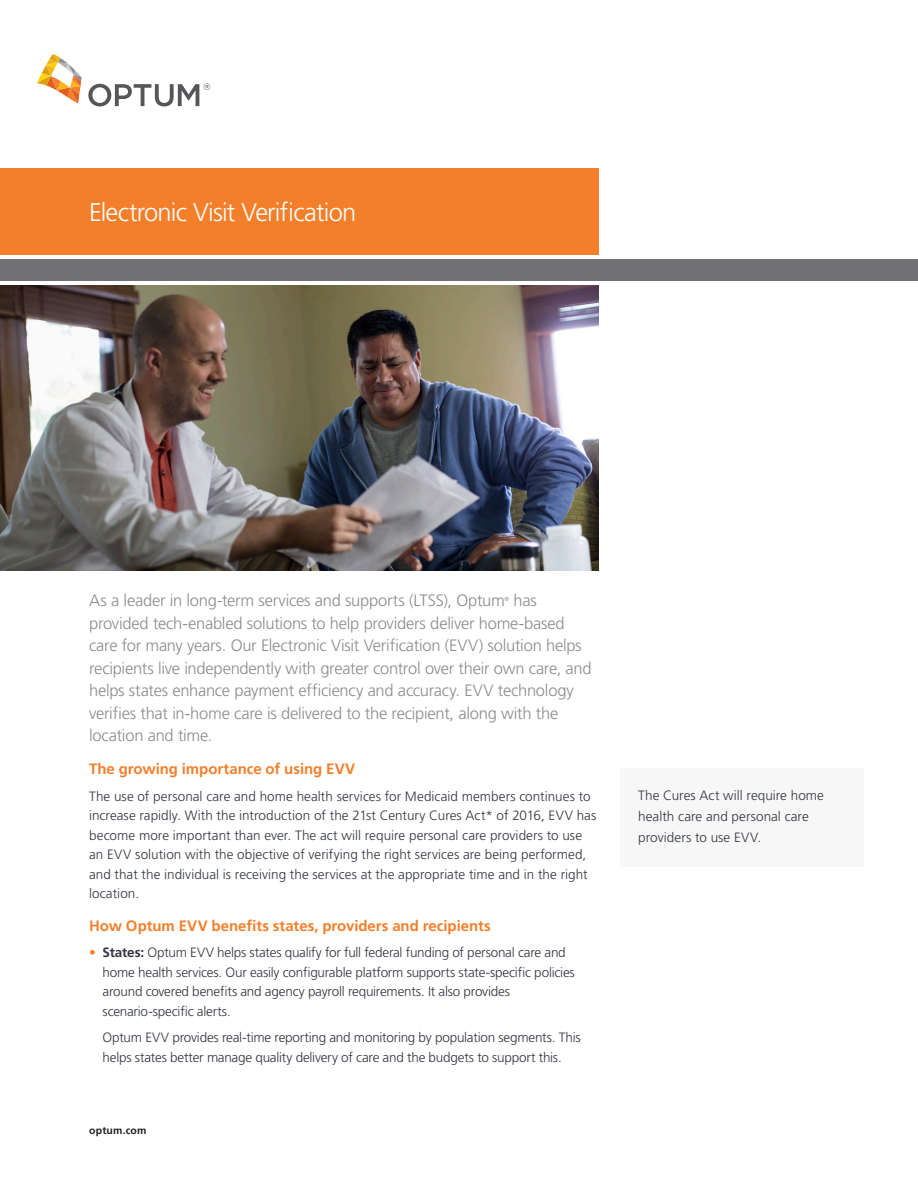
<style>
.page{position:relative;width:918px;height:1188px;background:#fff}
.page>*{position:absolute;margin:0;border:0;box-sizing:border-box;transform-origin:0 0}
.Title{font:300 25.5px "Frutiger LT Pro";letter-spacing:-.03em;color:#fff}
.Sign-off_footer{font:300 16.5px/22.5px "Frutiger LT Pro";letter-spacing:-.015em;color:#8c8c8f}
.Sign-off_footer-2{font:700 15px "Frutiger LT Pro";letter-spacing:-.005em;color:#f47f2a}
.Sign-off_footer-3{font:300 13.5px/19.5px "Frutiger LT Pro";letter-spacing:-.005em;color:#323640}
.Sign-off_footer-4{font:700 10.5px "Frutiger LT Pro";letter-spacing:.02em;color:#231f20}
.Sign-off_footer-5{font:300 5.7px "Frutiger LT Pro";color:#8c8c8f}
.s1{color:#f47f2a}
.s2{font-weight:700}
</style>
<div class="page">
<div style="left:620px;top:768px;width:244px;height:99px;background:#f7f7f8"></div>
<div style="left:0;top:168px;width:598px;height:87px;background:#f47f2a"></div>
<div style="left:0;top:260px;width:918px;height:21px;background:#717074"></div>
<svg style="left:37px;top:54px;width:45px;height:50px"></svg>
<svg style="left:88px;top:83px;width:122px;height:23px"></svg>
<img style="left:0;top:286px;width:598px;height:284px">
<p class="Title" style="left:89px;top:198px;width:269px">Electronic Visit Verification</p>
<p class="Sign-off_footer" style="left:89px;top:590px;width:417px">As a leader in long-term services and supports (LTSS), Optum</p>
<p class="Sign-off_footer-5" style="left:505px;top:595px;width:6px">®</p>
<p class="Sign-off_footer" style="left:89px;top:590px;width:504px;text-indent:425px">has provided tech-enabled solutions to help providers deliver home-based care for many years. Our Electronic Visit Verification (EVV) solution helps recipients live independently with greater control over their own care, and helps states enhance payment efficiency and accuracy. EVV technology verifies that in-home care is delivered to the recipient, along with the location and time.</p>
<p class="Sign-off_footer-2" style="left:89px;top:760px;width:268px">The growing importance of using EVV</p>
<p class="Sign-off_footer-3" style="left:89px;top:786px;width:509px">The use of personal care and home health services for Medicaid members continues to increase rapidly. With the introduction of the 21st Century Cures Act* of 2016, EVV has become more important than ever. The act will require personal care providers to use an EVV solution with the objective of verifying the right services are being performed, and that the individual is receiving the services at the appropriate time and in the right location.</p>
<p class="Sign-off_footer-2" style="left:89px;top:917px;width:403px">How Optum EVV benefits states, providers and recipients</p>
<p class="Sign-off_footer-3" style="left:103px;top:943px;width:474px;text-indent:-14px"><span class="s1">•</span> <span class="s2">States:</span> Optum EVV helps states qualify for full federal funding of personal care and home health services. Our easily configurable platform supports state-specific policies around covered benefits and agency payroll requirements. It also provides scenario-specific alerts.</p>
<p class="Sign-off_footer-3" style="left:103px;top:1028px;width:480px">Optum EVV provides real-time reporting and monitoring by population segments. This helps states better manage quality delivery of care and the budgets to support this.</p>
<p class="Sign-off_footer-4" style="left:89px;top:1124px;width:59px">optum.com</p>
<p class="Sign-off_footer-3" style="left:638px;top:785px;width:187px;line-height:21px">The Cures Act will require home health care and personal care providers to use EVV.</p>
</div>
